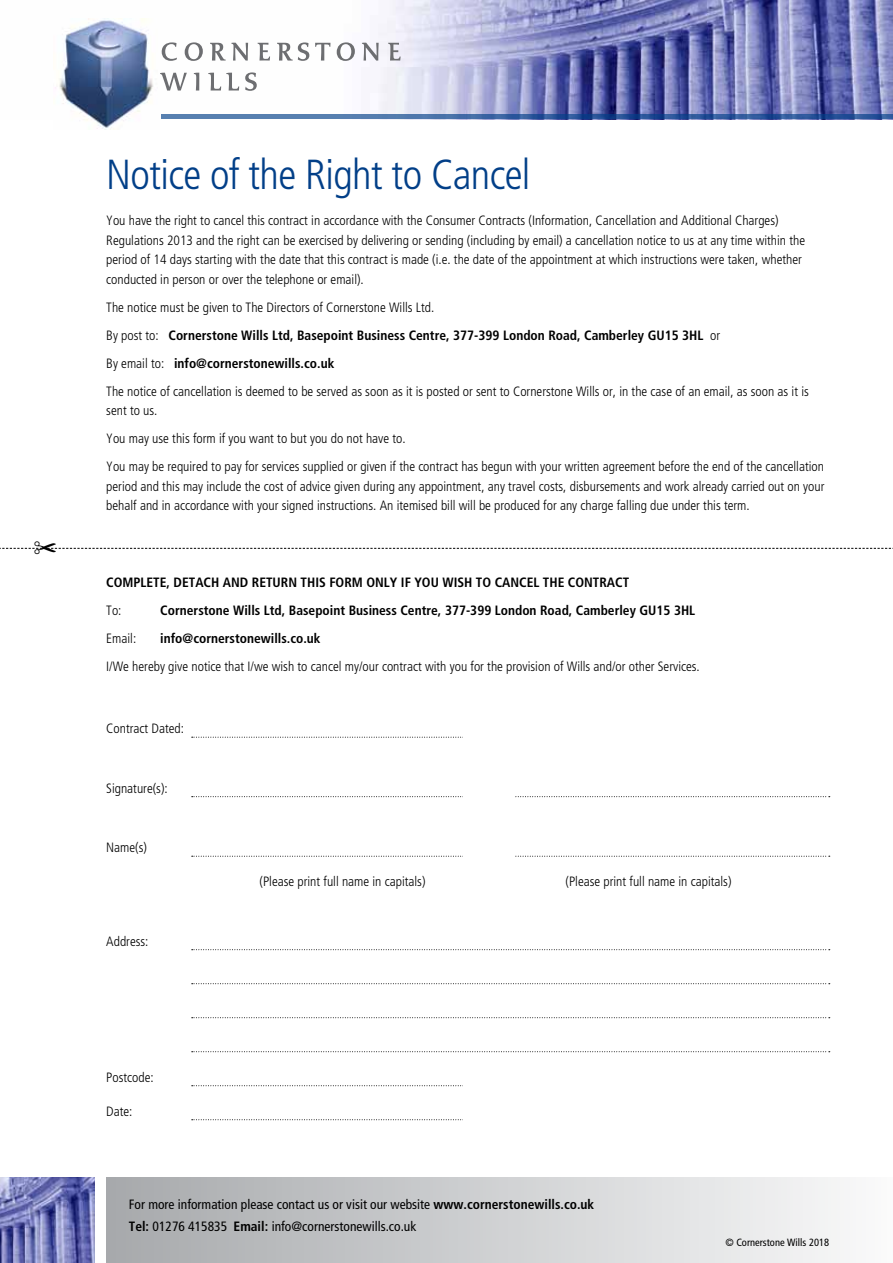
<style>
.page{position:relative;width:893px;height:1263px;background:#fff}
.page>*{position:absolute;margin:0;border:0;box-sizing:border-box;transform-origin:0 0}
.t1{font:300 condensed 42px "Frutiger";letter-spacing:-.015em;color:#023f88}
.t2{font:300 condensed 13.5px/28px "Frutiger";color:#000}
.t3{font:700 condensed 13.5px "Frutiger";color:#000}
.t4{font:condensed 13.5px/21.8px "Frutiger";color:#000}
.t5{font:condensed 10.5px "Frutiger";color:#000}
.s1{font-weight:700}
</style>
<div class="page">
<img style="left:88px;top:0;width:805px;height:115px">
<svg style="left:162px;top:42px;width:15px;height:19px"></svg>
<svg style="left:185px;top:42px;width:18px;height:19px"></svg>
<svg style="left:210px;top:43px;width:38px;height:18px"></svg>
<svg style="left:258px;top:43px;width:12px;height:18px"></svg>
<svg style="left:277px;top:42px;width:32px;height:19px"></svg>
<svg style="left:315px;top:43px;width:15px;height:18px"></svg>
<svg style="left:337px;top:42px;width:18px;height:19px"></svg>
<svg style="left:362px;top:43px;width:17px;height:18px"></svg>
<svg style="left:388px;top:43px;width:13px;height:18px"></svg>
<svg style="left:160px;top:73px;width:27px;height:18px"></svg>
<svg style="left:194px;top:73px;width:5px;height:18px"></svg>
<svg style="left:208px;top:73px;width:31px;height:18px"></svg>
<svg style="left:245px;top:72px;width:12px;height:19px"></svg>
<img style="left:55px;top:19px;width:104px;height:111px">
<div style="left:106px;top:1178px;width:787px;height:85px;background:linear-gradient(to right,#a7a9ac,#fafafb)"></div>
<img style="left:0;top:1178px;width:94px;height:85px">
<svg style="left:161px;top:115px;width:732px;height:4px;background:#3a64a1"></svg>
<svg style="left:192px;top:737px;width:271px;height:1px"></svg>
<svg style="left:192px;top:796px;width:638px;height:1px"></svg>
<svg style="left:192px;top:856px;width:638px;height:1px"></svg>
<svg style="left:192px;top:949px;width:638px;height:1px"></svg>
<svg style="left:192px;top:983px;width:638px;height:1px"></svg>
<svg style="left:192px;top:1017px;width:638px;height:1px"></svg>
<svg style="left:192px;top:1051px;width:638px;height:1px"></svg>
<svg style="left:192px;top:1085px;width:271px;height:1px"></svg>
<svg style="left:192px;top:1119px;width:271px;height:1px"></svg>
<div style="left:463px;top:793px;width:50px;height:15px;background:#fff"></div>
<div style="left:463px;top:855px;width:50px;height:15px;background:#fff"></div>
<svg style="left:0;top:547px;width:893px;height:2px"></svg>
<h1 class="t1" style="left:106px;top:150px;width:426px">Notice of the Right to Cancel</h1>
<p class="t2" style="left:106px;top:211px;width:700px;line-height:19.5px">You have the right to cancel this contract in accordance with the Consumer Contracts (Information, Cancellation and Additional Charges)<br>Regulations 2013 and the right can be exercised by delivering or sending (including by email) a cancellation notice to us at any time within the period of 14 days starting with the date that this contract is made (i.e. the date of the appointment at which instructions were taken, whether conducted in person or over the telephone or email).</p>
<p class="t2" style="left:106px;top:293px;width:704px">The notice must be given to The Directors of Cornerstone Wills Ltd.<br>By post to: <span class="s1">Cornerstone Wills Ltd, Basepoint Business Centre, 377-399 London Road, Camberley GU15 3HL</span> or<br>By email to: <span class="s1">info@cornerstonewills.co.uk<br></span>The notice of cancellation is deemed to be served as soon as it is posted or sent to Cornerstone Wills or, in the case of an email, as soon as it is</p>
<p class="t2" style="left:106px;top:397px;width:719px">sent to us.<br>You may use this form if you want to but you do not have to.<br>You may be required to pay for services supplied or given if the contract has begun with your written agreement before the end of the cancellation</p>
<p class="t2" style="left:106px;top:477px;width:720px;line-height:19.5px">period and this may include the cost of advice given during any appointment, any travel costs, disbursements and work already carried out on your behalf and in accordance with your signed instructions. An itemised bill will be produced for any charge falling due under this term.</p>
<p class="t3" style="left:106px;top:575px;width:524px">COMPLETE, DETACH AND RETURN THIS FORM ONLY IF YOU WISH TO CANCEL THE CONTRACT</p>
<p class="t2" style="left:106px;top:597px;width:17px">To:</p>
<p class="t3" style="left:160px;top:603px;width:536px">Cornerstone Wills Ltd, Basepoint Business Centre, 377-399 London Road, Camberley GU15 3HL</p>
<p class="t2" style="left:106px;top:625px;width:31px">Email:</p>
<p class="t3" style="left:160px;top:631px;width:162px">info@cornerstonewills.co.uk</p>
<p class="t2" style="left:106px;top:653px;width:595px">I/We hereby give notice that I/we wish to cancel my/our contract with you for the provision of Wills and/or other Services.</p>
<p class="t2" style="left:106px;top:715px;width:79px">Contract Dated:</p>
<p class="t2" style="left:106px;top:774px;width:63px">Signature(s):</p>
<p class="t2" style="left:106px;top:834px;width:42px">Name(s)</p>
<p class="t2" style="left:106px;top:927px;width:44px">Address:</p>
<p class="t2" style="left:106px;top:1063px;width:49px">Postcode:</p>
<p class="t2" style="left:106px;top:1097px;width:28px">Date:</p>
<p class="t2" style="left:259px;top:868px;width:167px">(Please print full name in capitals)</p>
<p class="t2" style="left:565px;top:868px;width:167px">(Please print full name in capitals)</p>
<p class="t4" style="left:129px;top:1194px;width:467px">For more information please contact us or visit our website <span class="s1">www.cornerstonewills.co.uk<br>Tel:</span> 01276 415835 <span class="s1">Email:</span> info@cornerstonewills.co.uk</p>
<p class="t5" style="left:725px;top:1236px;width:105px">© Cornerstone Wills 2018</p>
</div>
